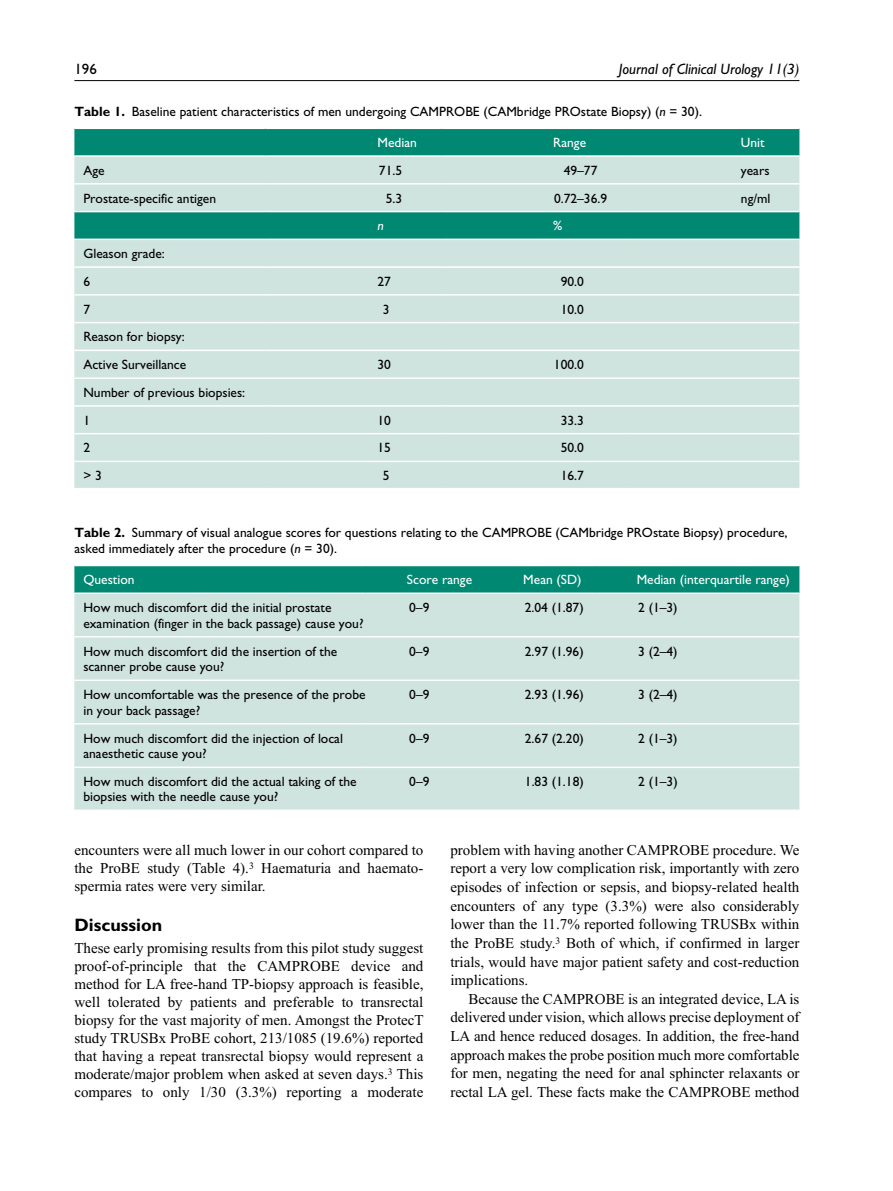
<style>
.page{position:relative;width:893px;height:1191px;background:#fff}
.page>*{position:absolute;margin:0;border:0;box-sizing:border-box;transform-origin:0 0}
.t1{font:700 18px "Gill Sans Std";color:#000}
.t2{font:15px/18px "Times New Roman";color:#000;text-align:justify}
.t3{font:italic 15px "Gill Sans Std";color:#000}
.t4{font:15px "Gill Sans Std";color:#000}
.t5{font:13.5px/15.8px "Gill Sans Std";color:#000}
.t6{font:13.5px "Gill Sans Std";color:#fff}
.t7{font:italic 13.5px "Gill Sans Std";color:#fff}
.s1{font-weight:700}
.s2{font-style:italic}
</style>
<div class="page">
<hr style="left:74px;top:80px;width:725px;height:1px;background:#000">
<div style="left:74px;top:129px;width:725px;height:26px;background:#008873"></div>
<svg style="left:74px;top:157px;width:725px;height:331px;background:#bedbd6"></svg>
<hr style="left:74px;top:183px;width:192px;height:2px;background:#fff">
<hr style="left:266px;top:183px;width:175px;height:2px;background:#fff">
<hr style="left:441px;top:183px;width:188px;height:2px;background:#fff">
<hr style="left:629px;top:183px;width:170px;height:2px;background:#fff">
<hr style="left:74px;top:211px;width:192px;height:1px;background:#fff">
<hr style="left:266px;top:211px;width:175px;height:1px;background:#fff">
<hr style="left:441px;top:211px;width:188px;height:1px;background:#fff">
<hr style="left:629px;top:211px;width:170px;height:1px;background:#fff">
<hr style="left:74px;top:239px;width:192px;height:1px;background:#fff">
<hr style="left:266px;top:239px;width:175px;height:1px;background:#fff">
<hr style="left:441px;top:239px;width:188px;height:1px;background:#fff">
<hr style="left:629px;top:239px;width:170px;height:1px;background:#fff">
<hr style="left:74px;top:266px;width:192px;height:2px;background:#fff">
<hr style="left:266px;top:266px;width:175px;height:2px;background:#fff">
<hr style="left:441px;top:266px;width:188px;height:2px;background:#fff">
<hr style="left:629px;top:266px;width:170px;height:2px;background:#fff">
<hr style="left:74px;top:294px;width:192px;height:2px;background:#fff">
<hr style="left:266px;top:294px;width:175px;height:2px;background:#fff">
<hr style="left:441px;top:294px;width:188px;height:2px;background:#fff">
<hr style="left:629px;top:294px;width:170px;height:2px;background:#fff">
<hr style="left:74px;top:322px;width:192px;height:1px;background:#fff">
<hr style="left:266px;top:322px;width:175px;height:1px;background:#fff">
<hr style="left:441px;top:322px;width:188px;height:1px;background:#fff">
<hr style="left:629px;top:322px;width:170px;height:1px;background:#fff">
<hr style="left:74px;top:350px;width:192px;height:1px;background:#fff">
<hr style="left:266px;top:350px;width:175px;height:1px;background:#fff">
<hr style="left:441px;top:350px;width:188px;height:1px;background:#fff">
<hr style="left:629px;top:350px;width:170px;height:1px;background:#fff">
<hr style="left:74px;top:377px;width:192px;height:2px;background:#fff">
<hr style="left:266px;top:377px;width:175px;height:2px;background:#fff">
<hr style="left:441px;top:377px;width:188px;height:2px;background:#fff">
<hr style="left:629px;top:377px;width:170px;height:2px;background:#fff">
<hr style="left:74px;top:405px;width:192px;height:2px;background:#fff">
<hr style="left:266px;top:405px;width:175px;height:2px;background:#fff">
<hr style="left:441px;top:405px;width:188px;height:2px;background:#fff">
<hr style="left:629px;top:405px;width:170px;height:2px;background:#fff">
<hr style="left:74px;top:433px;width:192px;height:1px;background:#fff">
<hr style="left:266px;top:433px;width:175px;height:1px;background:#fff">
<hr style="left:441px;top:433px;width:188px;height:1px;background:#fff">
<hr style="left:629px;top:433px;width:170px;height:1px;background:#fff">
<hr style="left:74px;top:461px;width:192px;height:1px;background:#fff">
<hr style="left:266px;top:461px;width:175px;height:1px;background:#fff">
<hr style="left:441px;top:461px;width:188px;height:1px;background:#fff">
<hr style="left:629px;top:461px;width:170px;height:1px;background:#fff">
<div style="left:74px;top:566px;width:725px;height:26px;background:#008873"></div>
<div style="left:74px;top:594px;width:725px;height:215px;background:#cfe3df"></div>
<hr style="left:74px;top:636px;width:292px;height:1px;background:#fff">
<hr style="left:366px;top:636px;width:116px;height:1px;background:#fff">
<hr style="left:482px;top:636px;width:113px;height:1px;background:#fff">
<hr style="left:595px;top:636px;width:204px;height:1px;background:#fff">
<hr style="left:74px;top:679px;width:292px;height:2px;background:#fff">
<hr style="left:366px;top:679px;width:116px;height:2px;background:#fff">
<hr style="left:482px;top:679px;width:113px;height:2px;background:#fff">
<hr style="left:595px;top:679px;width:204px;height:2px;background:#fff">
<hr style="left:74px;top:723px;width:292px;height:1px;background:#fff">
<hr style="left:366px;top:723px;width:116px;height:1px;background:#fff">
<hr style="left:482px;top:723px;width:113px;height:1px;background:#fff">
<hr style="left:595px;top:723px;width:204px;height:1px;background:#fff">
<hr style="left:74px;top:766px;width:292px;height:2px;background:#fff">
<hr style="left:366px;top:766px;width:116px;height:2px;background:#fff">
<hr style="left:482px;top:766px;width:113px;height:2px;background:#fff">
<hr style="left:595px;top:766px;width:204px;height:2px;background:#fff">
<p class="t4" style="left:74px;top:60px;width:24px">196</p>
<p class="t3" style="left:619px;top:60px;width:182px">Journal of Clinical Urology 11(3)</p>
<p class="t5" style="left:74px;top:103px;width:629px"><span class="s1">Table 1.</span> Baseline patient characteristics of men undergoing CAMPROBE (CAMbridge PROstate Biopsy) (<span class="s2">n</span> = 30).</p>
<p class="t6" style="left:377px;top:135px;width:41px">Median</p>
<p class="t6" style="left:553px;top:135px;width:34px">Range</p>
<p class="t6" style="left:741px;top:135px;width:25px">Unit</p>
<p class="t5" style="left:83px;top:162px;width:23px">Age</p>
<p class="t5" style="left:379px;top:162px;width:25px">71.5</p>
<p class="t5" style="left:564px;top:162px;width:35px">49–77</p>
<p class="t5" style="left:741px;top:162px;width:30px">years</p>
<p class="t5" style="left:83px;top:190px;width:134px">Prostate-specific antigen</p>
<p class="t5" style="left:386px;top:190px;width:18px">5.3</p>
<p class="t5" style="left:554px;top:190px;width:55px">0.72–36.9</p>
<p class="t5" style="left:741px;top:190px;width:31px">ng/ml</p>
<p class="t7" style="left:377px;top:218px;width:8px">n</p>
<p class="t6" style="left:553px;top:218px;width:11px">%</p>
<p class="t5" style="left:83px;top:240px;width:83px;line-height:27.8px">Gleason grade:<br>6</p>
<p class="t5" style="left:377px;top:273px;width:15px">27</p>
<p class="t5" style="left:561px;top:273px;width:25px">90.0</p>
<p class="t5" style="left:83px;top:301px;width:8px">7</p>
<p class="t5" style="left:383px;top:301px;width:8px">3</p>
<p class="t5" style="left:561px;top:301px;width:25px">10.0</p>
<p class="t5" style="left:83px;top:323px;width:104px;line-height:27.8px">Reason for biopsy:<br>Active Surveillance</p>
<p class="t5" style="left:377px;top:357px;width:15px">30</p>
<p class="t5" style="left:554px;top:357px;width:31px">100.0</p>
<p class="t5" style="left:83px;top:378px;width:163px;line-height:27.8px">Number of previous biopsies:<br>1</p>
<p class="t5" style="left:377px;top:412px;width:15px">10</p>
<p class="t5" style="left:561px;top:412px;width:25px">33.3</p>
<p class="t5" style="left:83px;top:440px;width:8px">2</p>
<p class="t5" style="left:377px;top:440px;width:15px">15</p>
<p class="t5" style="left:561px;top:440px;width:25px">50.0</p>
<p class="t5" style="left:83px;top:467px;width:20px">&gt; 3</p>
<p class="t5" style="left:383px;top:467px;width:8px">5</p>
<p class="t5" style="left:561px;top:467px;width:25px">16.7</p>
<p class="t5" style="left:74px;top:525px;width:715px"><span class="s1">Table 2.</span> Summary of visual analogue scores for questions relating to the CAMPROBE (CAMbridge PROstate Biopsy) procedure, asked immediately after the procedure (<span class="s2">n</span> = 30).</p>
<p class="t6" style="left:83px;top:572px;width:53px">Question</p>
<p class="t6" style="left:407px;top:572px;width:67px">Score range</p>
<p class="t6" style="left:523px;top:572px;width:60px">Mean (SD)</p>
<p class="t6" style="left:637px;top:572px;width:155px">Median (interquartile range)</p>
<p class="t5" style="left:83px;top:599px;width:282px">How much discomfort did the initial prostate examination (finger in the back passage) cause you?</p>
<p class="t5" style="left:409px;top:599px;width:22px">0–9</p>
<p class="t5" style="left:525px;top:599px;width:60px">2.04 (1.87)</p>
<p class="t5" style="left:638px;top:599px;width:41px">2 (1–3)</p>
<p class="t5" style="left:83px;top:643px;width:255px">How much discomfort did the insertion of the scanner probe cause you?</p>
<p class="t5" style="left:409px;top:643px;width:22px">0–9</p>
<p class="t5" style="left:525px;top:643px;width:60px">2.97 (1.96)</p>
<p class="t5" style="left:638px;top:643px;width:41px">3 (2–4)</p>
<p class="t5" style="left:83px;top:686px;width:284px">How uncomfortable was the presence of the probe in your back passage?</p>
<p class="t5" style="left:409px;top:686px;width:22px">0–9</p>
<p class="t5" style="left:525px;top:686px;width:60px">2.93 (1.96)</p>
<p class="t5" style="left:638px;top:686px;width:41px">3 (2–4)</p>
<p class="t5" style="left:83px;top:730px;width:261px">How much discomfort did the injection of local anaesthetic cause you?</p>
<p class="t5" style="left:409px;top:730px;width:22px">0–9</p>
<p class="t5" style="left:525px;top:730px;width:60px">2.67 (2.20)</p>
<p class="t5" style="left:638px;top:730px;width:41px">2 (1–3)</p>
<p class="t5" style="left:83px;top:773px;width:275px">How much discomfort did the actual taking of the biopsies with the needle cause you?</p>
<p class="t5" style="left:409px;top:773px;width:22px">0–9</p>
<p class="t5" style="left:525px;top:773px;width:60px">1.83 (1.18)</p>
<p class="t5" style="left:638px;top:773px;width:41px">2 (1–3)</p>
<p class="t2" style="left:74px;top:841px;width:351px">encounters were all much lower in our cohort compared to the ProBE study (Table 4).<sup>3</sup> Haematuria and haemato&shy;spermia rates were very similar.</p>
<p class="t1" style="left:74px;top:913px;width:89px">Discussion</p>
<p class="t2" style="left:74px;top:939px;width:351px">These early promising results from this pilot study suggest proof-of-principle that the CAMPROBE device and method for LA free-hand TP-biopsy approach is feasible, well tolerated by patients and preferable to transrectal biopsy for the vast majority of men. Amongst the ProtecT study TRUSBx ProBE cohort, 213/1085 (19.6%) reported that having a repeat transrectal biopsy would represent a moderate/major problem when asked at seven days.<sup>3</sup> This compares to only 1/30 (3.3%) reporting a moderate</p>
<p class="t2" style="left:450px;top:841px;width:350px;line-height:18.5px">problem with having another CAMPROBE procedure. We report a very low complication risk, importantly with zero episodes of infection or sepsis, and biopsy-related health encounters of any type (3.3%) were also considerably lower than the 11.7% reported following TRUSBx within the ProBE study.<sup>3</sup> Both of which, if confirmed in larger trials, would have major patient safety and cost-reduction implications.</p>
<p class="t2" style="left:450px;top:989px;width:351px;line-height:18.6px;text-indent:18px">Because the CAMPROBE is an integrated device, LA is delivered under vision, which allows precise deployment of LA and hence reduced dosages. In addition, the free-hand approach makes the probe position much more comfortable for men, negating the need for anal sphincter relaxants or rectal LA gel. These facts make the CAMPROBE method</p>
</div>
